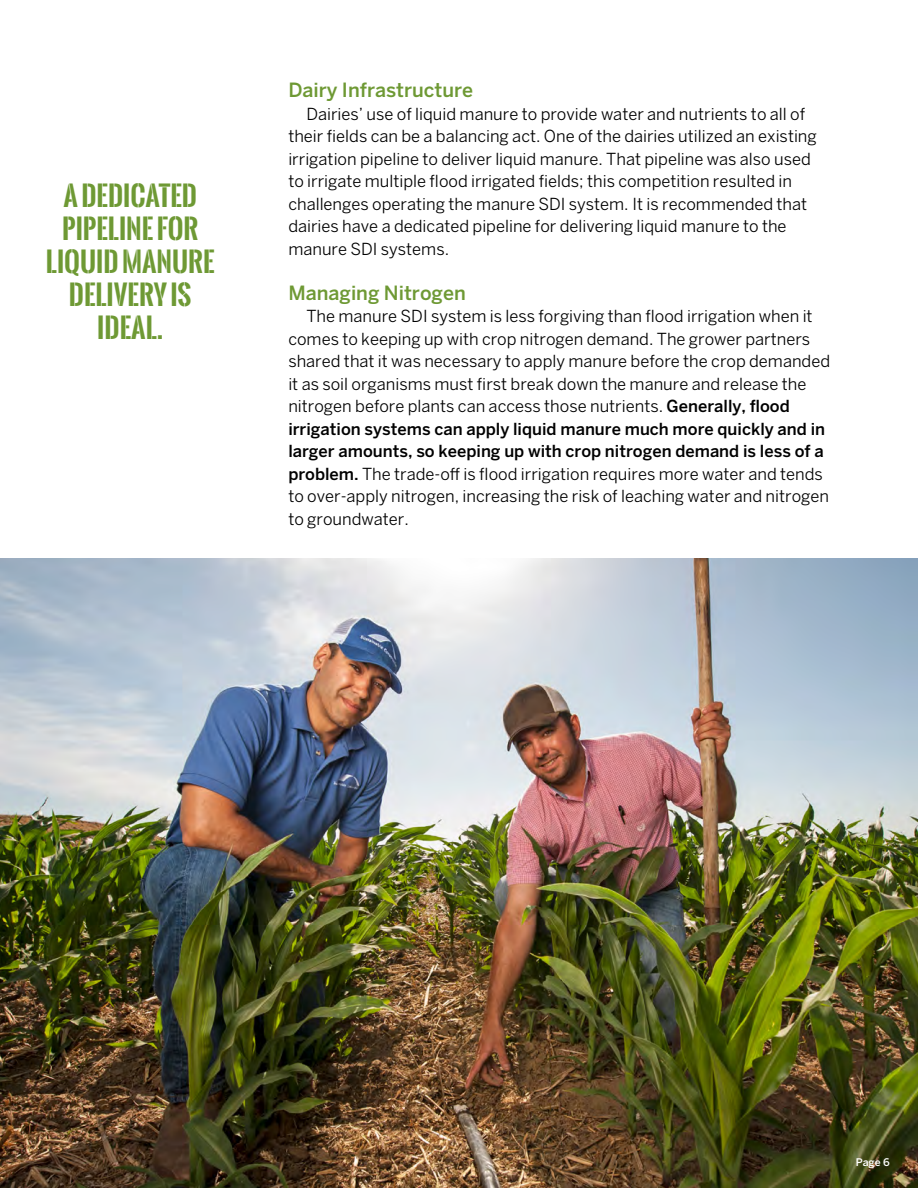
<style>
.page{position:relative;width:918px;height:1188px;background:#fff}
.page>*{position:absolute;margin:0;border:0;box-sizing:border-box;transform-origin:0 0}
.t1{font:700 27px/33px "Oswald Stencil";color:#6e9934;text-align:center}
.Small_subusb{font:500 19.5px "Benton Sans F";color:#6e9934}
.Body{font:16.5px/22.5px "Benton Sans F";color:#000}
.t2{font:500 10.5px "Benton Sans F";color:#fff}
.s1{font-weight:500}
</style>
<div class="page">
<img style="left:0;top:558px;width:918px;height:630px">
<p class="t1" style="left:46px;top:179px;width:170px">A DEDICATED<br>PIPELINE FOR<br>LIQUID MANURE<br>DELIVERY IS<br>IDEAL.</p>
<p class="Small_subusb" style="left:288px;top:79px;width:186px">Dairy Infrastructure</p>
<p class="Body" style="left:288px;top:103px;width:530px;text-indent:18px">Dairies’ use of liquid manure to provide water and nutrients to all of their fields can be a balancing act. One of the dairies utilized an existing irrigation pipeline to deliver liquid manure. That pipeline was also used to irrigate multiple flood irrigated fields; this competition resulted in challenges operating the manure SDI system. It is recommended that dairies have a dedicated pipeline for delivering liquid manure to the manure SDI systems.</p>
<p class="Small_subusb" style="left:288px;top:281px;width:179px">Managing Nitrogen</p>
<p class="Body" style="left:288px;top:305px;width:543px;text-indent:18px">The manure SDI system is less forgiving than flood irrigation when it comes to keeping up with crop nitrogen demand. The grower partners shared that it was necessary to apply manure before the crop demanded it as soil organisms must first break down the manure and release the nitrogen before plants can access those nutrients. <span class="s1">Generally, flood irrigation systems can apply liquid manure much more quickly and in larger amounts, so keeping up with crop nitrogen demand is less of a problem.</span> The trade-off is flood irrigation requires more water and tends to over-apply nitrogen, increasing the risk of leaching water and nitrogen to groundwater.</p>
<p class="t2" style="left:856px;top:1156px;width:36px">Page 6</p>
</div>
